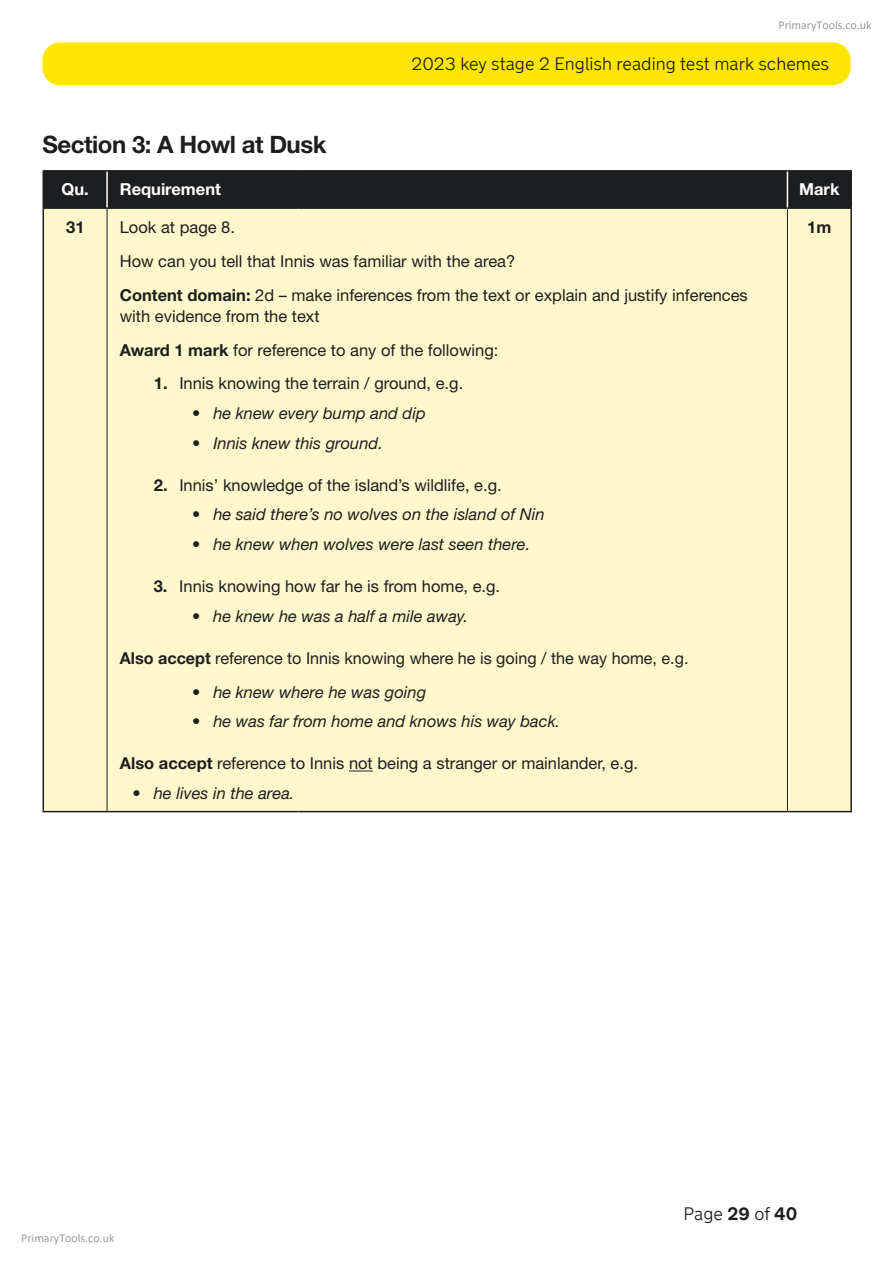
<style>
.page{position:relative;width:893px;height:1263px;background:#fff}
.page>*{position:absolute;margin:0;border:0;box-sizing:border-box;transform-origin:0 0}
.t1{font:700 24px "Helvetica Neue LT Std";letter-spacing:-.02em;color:#1d1e1f}
.t2{font:300 18px "New Transport";color:#1d1e1f}
.t3{font:16.5px/33.8px "Helvetica Neue LT Std";color:#1d1e1f}
.t4{font:italic 16.5px "Helvetica Neue LT Std";color:#1d1e1f}
.t5{font:700 16.5px "Helvetica Neue LT Std";color:#fff}
.t6{font:700 16.5px "Helvetica Neue LT Std";color:#1d1e1f}
.t7{font:12px "Calibri";color:rgb(0 0 0/.4)}
.s1{font-weight:700}
.s2{font-style:normal}
</style>
<div class="page">
<div style="left:43px;top:43px;width:807px;height:42px;background:#ffe600;border-radius:17px"></div>
<div style="left:44px;top:172px;width:806px;height:35px;background:#1d1e1f"></div>
<div style="left:44px;top:209px;width:806px;height:602px;background:#fff8cc"></div>
<hr style="left:43px;top:207px;width:64px;height:2px;background:#1d1e1f">
<hr style="left:107px;top:207px;width:191px;height:2px;background:#1d1e1f">
<hr style="left:298px;top:207px;width:489px;height:2px;background:#1d1e1f">
<hr style="left:787px;top:207px;width:65px;height:2px;background:#1d1e1f">
<hr style="left:43px;top:170px;width:64px;height:2px;background:#1d1e1f">
<hr style="left:43px;top:172px;width:1px;height:35px;background:#1d1e1f">
<hr style="left:107px;top:170px;width:191px;height:2px;background:#1d1e1f">
<hr style="left:298px;top:170px;width:489px;height:2px;background:#1d1e1f">
<hr style="left:787px;top:170px;width:65px;height:2px;background:#1d1e1f">
<hr style="left:850px;top:172px;width:2px;height:35px;background:#1d1e1f">
<hr style="left:106px;top:172px;width:2px;height:35px;background:#fff">
<hr style="left:787px;top:172px;width:1px;height:35px;background:#fff">
<hr style="left:43px;top:209px;width:1px;height:602px;background:#1d1e1f">
<hr style="left:850px;top:209px;width:2px;height:602px;background:#1d1e1f">
<hr style="left:43px;top:811px;width:64px;height:1px;background:#1d1e1f">
<hr style="left:107px;top:811px;width:191px;height:1px;background:#1d1e1f">
<hr style="left:298px;top:811px;width:489px;height:1px;background:#1d1e1f">
<hr style="left:787px;top:811px;width:65px;height:1px;background:#1d1e1f">
<hr style="left:107px;top:209px;width:1px;height:602px;background:#1d1e1f">
<hr style="left:787px;top:209px;width:1px;height:602px;background:#1d1e1f">
<svg style="left:349px;top:770px;width:24px;height:1px"></svg>
<p class="t7" style="left:778px;top:20px;width:95px">PrimaryTools.co.uk</p>
<p class="t2" style="left:412px;top:53px;width:419px">2023 key stage 2 English reading test mark schemes</p>
<h1 class="t1" style="left:43px;top:130px;width:286px">Section 3: A Howl at Dusk</h1>
<p class="t5" style="left:62px;top:179px;width:161px">Qu. Requirement</p>
<p class="t5" style="left:799px;top:179px;width:42px">Mark</p>
<p class="t6" style="left:66px;top:217px;width:20px">31</p>
<p class="t3" style="left:120px;top:210px;width:630px">Look at page 8.<br>How can you tell that Innis was familiar with the area?<br><span class="s1">Content domain:</span> 2d – make inferences from the text or explain and justify inferences</p>
<p class="t3" style="left:120px;top:299px;width:380px">with evidence from the text<br><span class="s1">Award 1 mark</span> for reference to any of the following:</p>
<p class="t3" style="left:154px;top:366px;width:311px"><span class="s1">1.</span> Innis knowing the terrain / ground, e.g.</p>
<p class="t4" style="left:192px;top:403px;width:235px"><span class="s2">•</span> he knew every bump and dip</p>
<p class="t4" style="left:192px;top:433px;width:192px"><span class="s2">•</span> Innis knew this ground.</p>
<p class="t3" style="left:154px;top:468px;width:349px"><span class="s1">2.</span> Innis’ knowledge of the island’s wildlife, e.g.</p>
<p class="t4" style="left:192px;top:504px;width:354px"><span class="s2">•</span> he said there’s no wolves on the island of Nin</p>
<p class="t4" style="left:192px;top:534px;width:340px"><span class="s2">•</span> he knew when wolves were last seen there.</p>
<p class="t3" style="left:154px;top:569px;width:348px"><span class="s1">3.</span> Innis knowing how far he is from home, e.g.</p>
<p class="t4" style="left:192px;top:606px;width:277px"><span class="s2">•</span> he knew he was a half a mile away.</p>
<p class="t3" style="left:120px;top:641px;width:570px"><span class="s1">Also accept</span> reference to Innis knowing where he is going / the way home, e.g.</p>
<p class="t4" style="left:192px;top:682px;width:236px"><span class="s2">•</span> he knew where he was going</p>
<p class="t4" style="left:192px;top:711px;width:370px"><span class="s2">•</span> he was far from home and knows his way back.</p>
<p class="t3" style="left:120px;top:746px;width:520px"><span class="s1">Also accept</span> reference to Innis not being a stranger or mainlander, e.g.</p>
<p class="t4" style="left:133px;top:783px;width:163px"><span class="s2">•</span> he lives in the area.</p>
<p class="t6" style="left:807px;top:217px;width:26px">1m</p>
<p class="t7" style="left:21px;top:1233px;width:95px">PrimaryTools.co.uk</p>
<p class="t2" style="left:683px;top:1203px;width:115px">Page <span class="s1">29</span> of <span class="s1">40</span></p>
</div>
